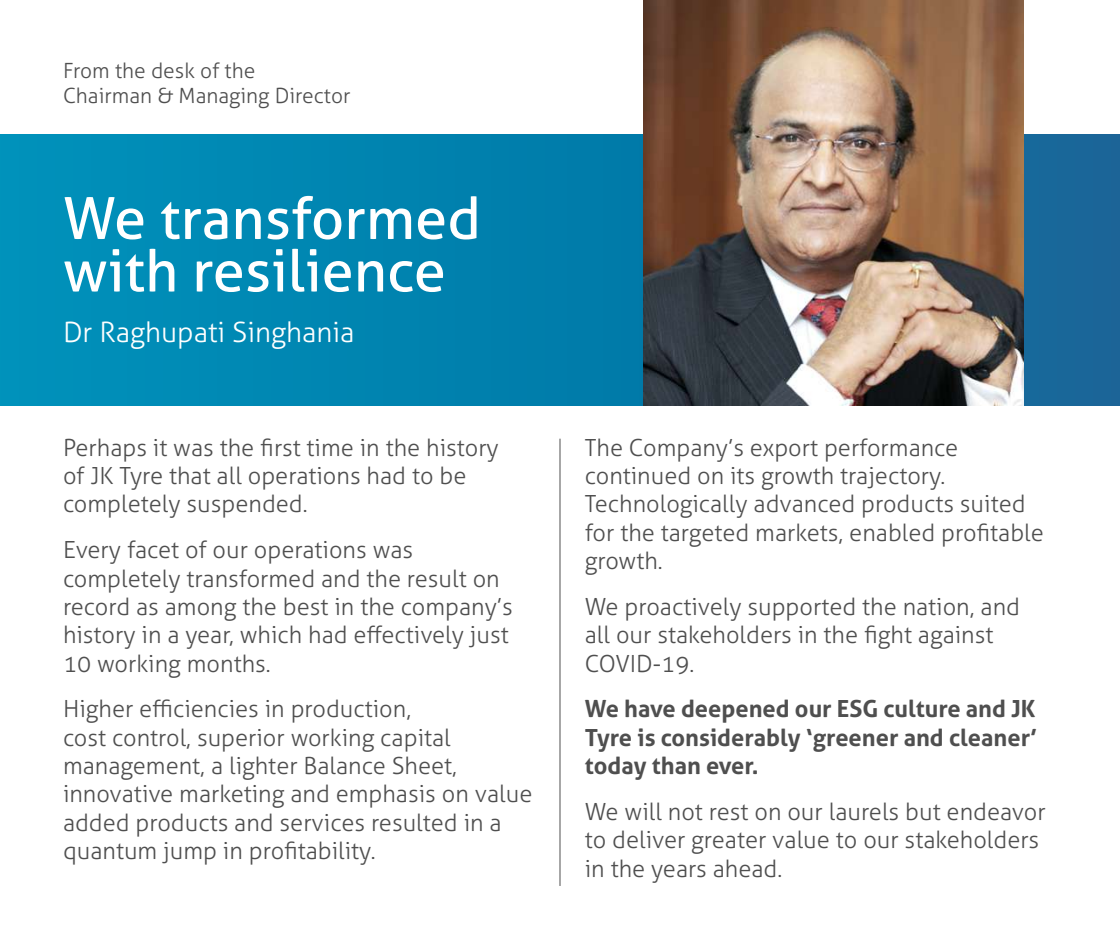
<style>
.page{position:relative;width:1120px;height:949px;background:#fff}
.page>*{position:absolute;margin:0;border:0;box-sizing:border-box;transform-origin:0 0}
.t1{font:57.75px/52.5px "Aller";color:#fff}
.t2{font:300 28px "Aller";color:#fff}
.t3{font:300 23.62px/28.3px "Aller";color:#4f4f4f}
.t4{font:700 23.62px/28.3px "Aller";color:#4f4f4f;text-align:justify}
.t5{font:300 21px/25.2px "Aller";color:#4f4f4f}
</style>
<div class="page">
<svg style="left:0;top:134px;width:1120px;height:271px;background:#0381ae"></svg>
<img style="left:643px;top:0;width:381px;height:405px">
<hr style="left:560px;top:438px;width:1px;height:448px;background:#4f4f4f">
<p class="t5" style="left:63px;top:58px;width:289px">From the desk of the<br>Chairman &amp; Managing Director</p>
<h1 class="t1" style="left:63px;top:192px;width:420px">We transformed with resilience</h1>
<p class="t2" style="left:63px;top:315px;width:293px">Dr Raghupati Singhania</p>
<p class="t3" style="left:63px;top:433px;width:437px">Perhaps it was the first time in the history of JK Tyre that all operations had to be completely suspended.</p>
<p class="t3" style="left:63px;top:535px;width:451px">Every facet of our operations was completely transformed and the result on record as among the best in the company’s history in a year, which had effectively just 10 working months.</p>
<p class="t3" style="left:63px;top:694px;width:471px">Higher efficiencies in production,<br>cost control, superior working capital management, a lighter Balance Sheet, innovative marketing and emphasis on value added products and services resulted in a quantum jump in profitability.</p>
<p class="t3" style="left:585px;top:433px;width:461px">The Company’s export performance continued on its growth trajectory.<br>Technologically advanced products suited for the targeted markets, enabled profitable growth.</p>
<p class="t3" style="left:585px;top:592px;width:437px">We proactively supported the nation, and all our stakeholders in the fight against<br>COVID-19.</p>
<p class="t4" style="left:585px;top:694px;width:454px">We have deepened our ESG culture and JK Tyre is considerably ‘greener and cleaner’ today than ever.</p>
<p class="t3" style="left:585px;top:797px;width:462px">We will not rest on our laurels but endeavor to deliver greater value to our stakeholders in the years ahead.</p>
</div>
